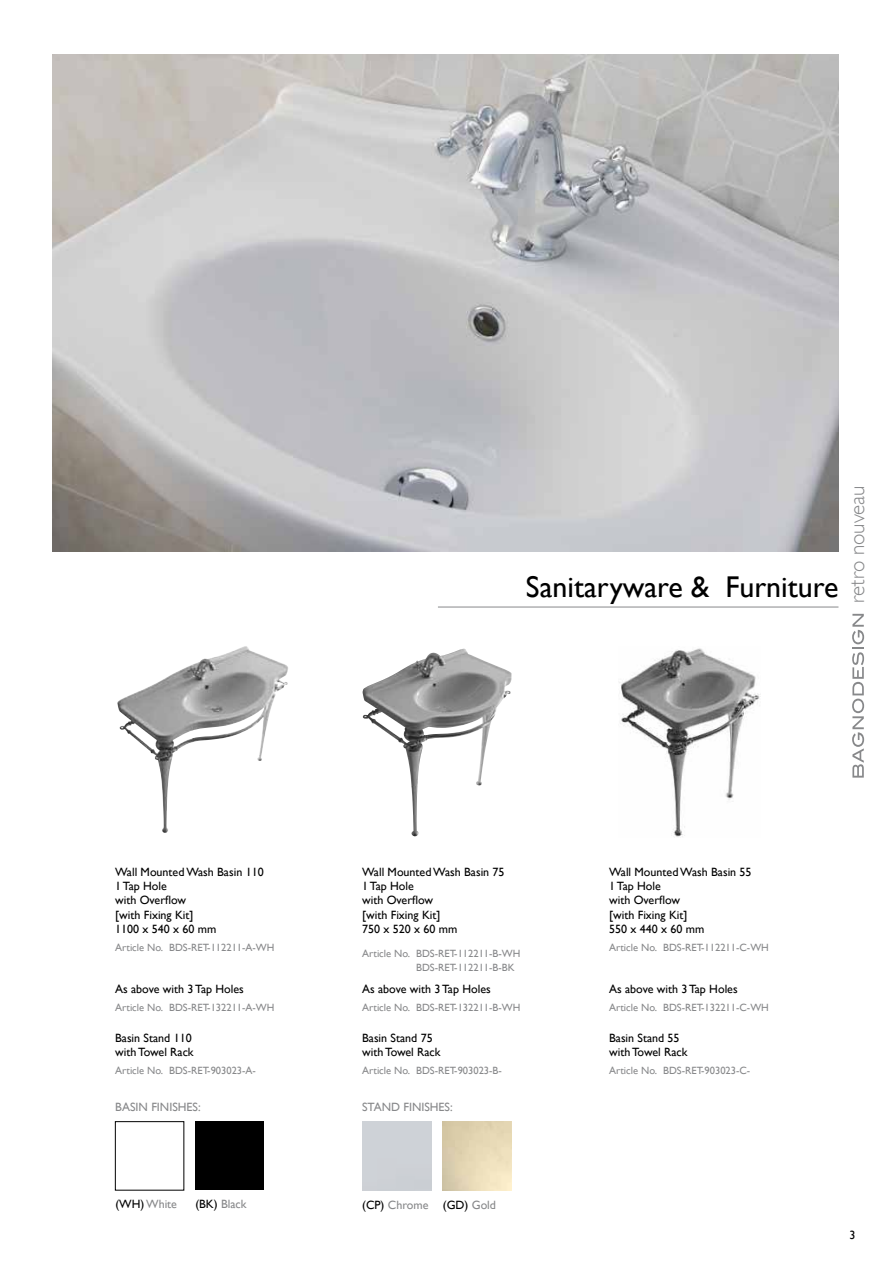
<style>
.page{position:relative;width:893px;height:1263px;background:#fff}
.page>*{position:absolute;margin:0;border:0;box-sizing:border-box;transform-origin:0 0}
.t1{font:30px "Gill Sans";color:#000}
.t2{font:300 21px "Gill Sans";color:#87888a}
.t3{font:12px/14.4px "Gill Sans";color:#000}
.t4{font:12px "Gill Sans";color:#87888a}
.t5{font:10.5px/14.4px "Gill Sans";color:#87888a}
.s1{color:#000}
</style>
<div class="page">
<svg style="left:852px;top:614px;width:12px;height:164px"></svg>
<img style="left:117px;top:646px;width:171px;height:187px">
<img style="left:362px;top:649px;width:149px;height:188px">
<img style="left:619px;top:648px;width:141px;height:189px">
<img style="left:53px;top:54px;width:786px;height:497px">
<div style="left:115px;top:1121px;width:69px;height:69px;border:1px solid #000"></div>
<div style="left:195px;top:1121px;width:68px;height:68px;background:#000"></div>
<hr style="left:438px;top:607px;width:400px;height:1px;background:#87888a">
<h1 class="t1" style="left:526px;top:569px;width:314px">Sanitaryware &amp; Furniture</h1>
<h2 class="t2" style="left:845px;top:603px;width:119px;rotate:-90deg">retro nouveau</h2>
<p class="t3" style="left:115px;top:864px;width:150px">Wall Mounted Wash Basin 110<br>1 Tap Hole<br>with Overflow<br>[with Fixing Kit]<br>1100 x 540 x 60 mm</p>
<p class="t5" style="left:115px;top:940px;width:161px">Article No. BDS-RET-112211-A-WH</p>
<p class="t3" style="left:362px;top:864px;width:144px">Wall Mounted Wash Basin 75<br>1 Tap Hole<br>with Overflow<br>[with Fixing Kit]<br>750 x 520 x 60 mm</p>
<p class="t5" style="left:416px;top:946px;width:106px;text-indent:-54px">Article No. BDS-RET-112211-B-WH<br>BDS-RET-112211-B-BK</p>
<p class="t3" style="left:609px;top:864px;width:144px">Wall Mounted Wash Basin 55<br>1 Tap Hole<br>with Overflow<br>[with Fixing Kit]<br>550 x 440 x 60 mm</p>
<p class="t5" style="left:609px;top:940px;width:161px">Article No. BDS-RET-112211-C-WH</p>
<p class="t3" style="left:115px;top:982px;width:130px">As above with 3 Tap Holes</p>
<p class="t5" style="left:115px;top:1000px;width:161px">Article No. BDS-RET-132211-A-WH</p>
<p class="t3" style="left:362px;top:982px;width:130px">As above with 3 Tap Holes</p>
<p class="t5" style="left:362px;top:1000px;width:160px">Article No. BDS-RET-132211-B-WH</p>
<p class="t3" style="left:609px;top:982px;width:130px">As above with 3 Tap Holes</p>
<p class="t5" style="left:609px;top:1000px;width:161px">Article No. BDS-RET-132211-C-WH</p>
<p class="t3" style="left:115px;top:1030px;width:80px">Basin Stand 110 with Towel Rack</p>
<p class="t5" style="left:115px;top:1063px;width:142px">Article No. BDS-RET-903023-A-</p>
<p class="t3" style="left:362px;top:1030px;width:80px">Basin Stand 75 with Towel Rack</p>
<p class="t5" style="left:362px;top:1063px;width:141px">Article No. BDS-RET-903023-B-</p>
<p class="t3" style="left:609px;top:1030px;width:80px">Basin Stand 55 with Towel Rack</p>
<p class="t5" style="left:609px;top:1063px;width:143px">Article No. BDS-RET-903023-C-</p>
<p class="t4" style="left:115px;top:1099px;width:87px">BASIN FINISHES:</p>
<p class="t4" style="left:362px;top:1099px;width:92px">STAND FINISHES:</p>
<p class="t4" style="left:115px;top:1197px;width:63px"><span class="s1">(WH)</span> White</p>
<p class="t4" style="left:195px;top:1197px;width:53px"><span class="s1">(BK)</span> Black</p>
<p class="t4" style="left:362px;top:1198px;width:135px"><span class="s1">(CP)</span> Chrome <span class="s1">(GD)</span> Gold</p>
<p class="t3" style="left:850px;top:1228px;width:7px">3</p>
</div>
